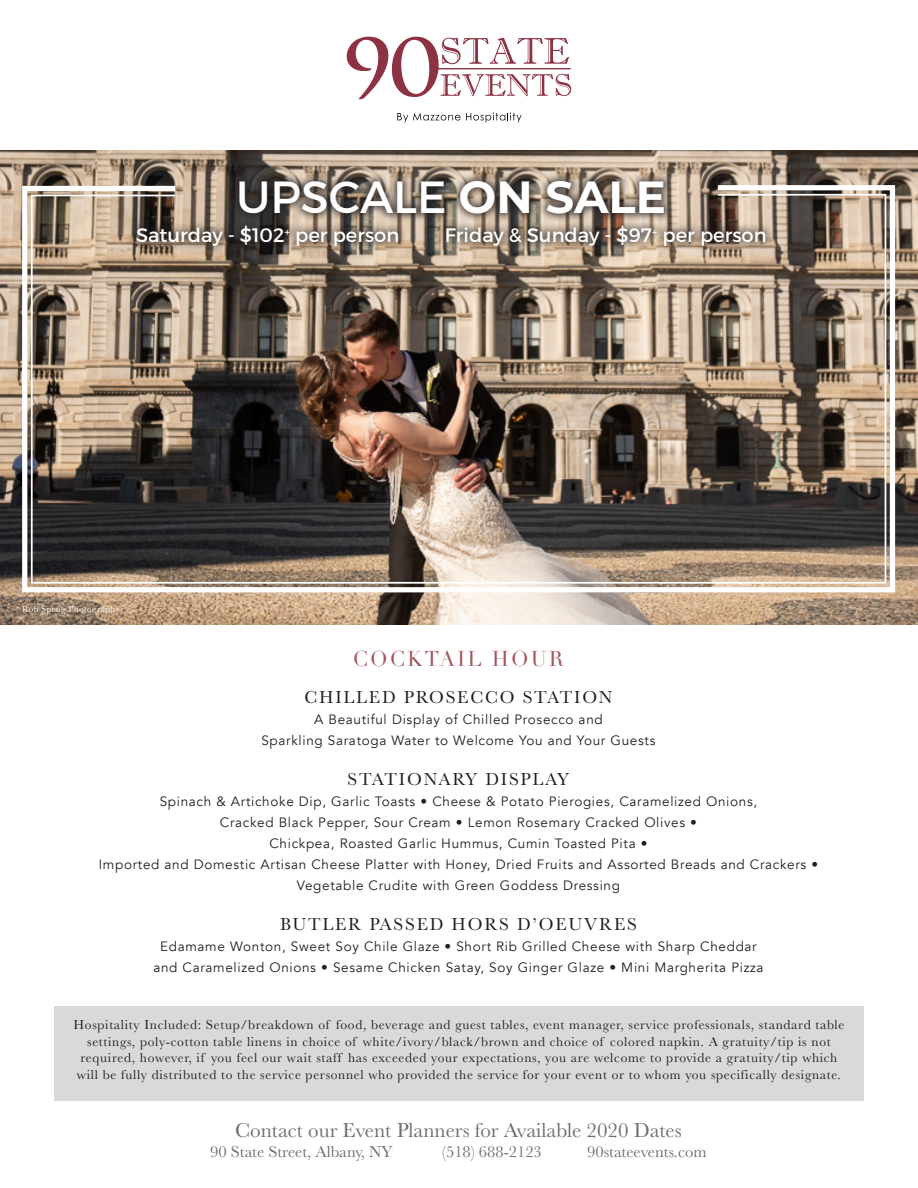
<style>
.page{position:relative;width:918px;height:1188px;background:#fff}
.page>*{position:absolute;margin:0;border:0;box-sizing:border-box;transform-origin:0 0}
.t1{font:45px "Montserrat";color:#fff}
.t2{font:21px "Baskerville";color:#6c6d70}
.t3{font:21px "Didot";letter-spacing:.1em;color:#a3555b}
.t4{font:19.5px "Montserrat";color:#fff}
.t5{font:18px "Baskerville";letter-spacing:.1em;color:#231f20}
.t6{font:16.5px "Baskerville";color:#6c6d70}
.t7{font:13.5px/21px "Avenir";letter-spacing:.05em;color:#231f20;text-align:center}
.t8{font:13.5px/16.5px "Baskerville";letter-spacing:.05em;color:#231f20;text-align:center}
.t9{font:9px "Baskerville";letter-spacing:.05em;color:#fff}
.s1{font-weight:700}
</style>
<div class="page">
<img style="left:0;top:150px;width:918px;height:474px">
<div style="left:54px;top:1006px;width:810px;height:95px;background:#d9d9d9"></div>
<svg style="left:346px;top:36px;width:226px;height:64px"></svg>
<svg style="left:397px;top:113px;width:125px;height:9px"></svg>
<div style="left:230px;top:171px;width:444px;height:52px;background:#231f20;opacity:.75"></div>
<img style="left:20px;top:182px;width:878px;height:413px">
<p class="t1" style="left:236px;top:169px;width:431px">UPSCALE <span class="s1">ON SALE</span></p>
<p class="t4" style="left:136px;top:223px;width:265px">Saturday - $102<sup>+</sup> per person</p>
<p class="t4" style="left:445px;top:223px;width:324px">Friday &amp; Sunday - $97<sup>+</sup> per person</p>
<p class="t9" style="left:22px;top:603px;width:99px">Rob Sprng Photography</p>
<p class="t3" style="left:353px;top:646px;width:212px">COCKTAIL HOUR</p>
<p class="t5" style="left:304px;top:686px;width:309px">CHILLED PROSECCO STATION</p>
<p class="t7" style="left:261px;top:709px;width:395px">A Beautiful Display of Chilled Prosecco and<br>Sparkling Saratoga Water to Welcome You and Your Guests</p>
<p class="t5" style="left:348px;top:768px;width:223px">STATIONARY DISPLAY</p>
<p class="t7" style="left:160px;top:791px;width:599px">Spinach &amp; Artichoke Dip, Garlic Toasts • Cheese &amp; Potato Pierogies, Caramelized Onions,</p>
<p class="t7" style="left:220px;top:812px;width:479px">Cracked Black Pepper, Sour Cream • Lemon Rosemary Cracked Olives •</p>
<p class="t7" style="left:269px;top:833px;width:380px">Chickpea, Roasted Garlic Hummus, Cumin Toasted Pita •</p>
<p class="t7" style="left:99px;top:854px;width:721px">Imported and Domestic Artisan Cheese Platter with Honey, Dried Fruits and Assorted Breads and Crackers •</p>
<p class="t7" style="left:297px;top:875px;width:325px">Vegetable Crudite with Green Goddess Dressing</p>
<p class="t5" style="left:280px;top:913px;width:358px">BUTLER PASSED HORS D’OEUVRES</p>
<p class="t7" style="left:160px;top:937px;width:598px">Edamame Wonton, Sweet Soy Chile Glaze • Short Rib Grilled Cheese with Sharp Cheddar</p>
<p class="t7" style="left:153px;top:958px;width:612px">and Caramelized Onions • Sesame Chicken Satay, Soy Ginger Glaze • Mini Margherita Pizza</p>
<p class="t8" style="left:73px;top:1017px;width:773px">Hospitality Included: Setup/breakdown of food, beverage and guest tables, event manager, service professionals, standard table settings, poly-cotton table linens in choice of white/ivory/black/brown and choice of colored napkin. A gratuity/tip is not required, however, if you feel our wait staff has exceeded your expectations, you are welcome to provide a gratuity/tip which will be fully distributed to the service personnel who provided the service for your event or to whom you specifically designate.</p>
<p class="t2" style="left:235px;top:1117px;width:448px">Contact our Event Planners for Available 2020 Dates</p>
<p class="t6" style="left:210px;top:1141px;width:184px">90 State Street, Albany, NY</p>
<p class="t6" style="left:442px;top:1141px;width:101px">(518) 688-2123</p>
<p class="t6" style="left:587px;top:1141px;width:121px">90stateevents.com</p>
</div>
